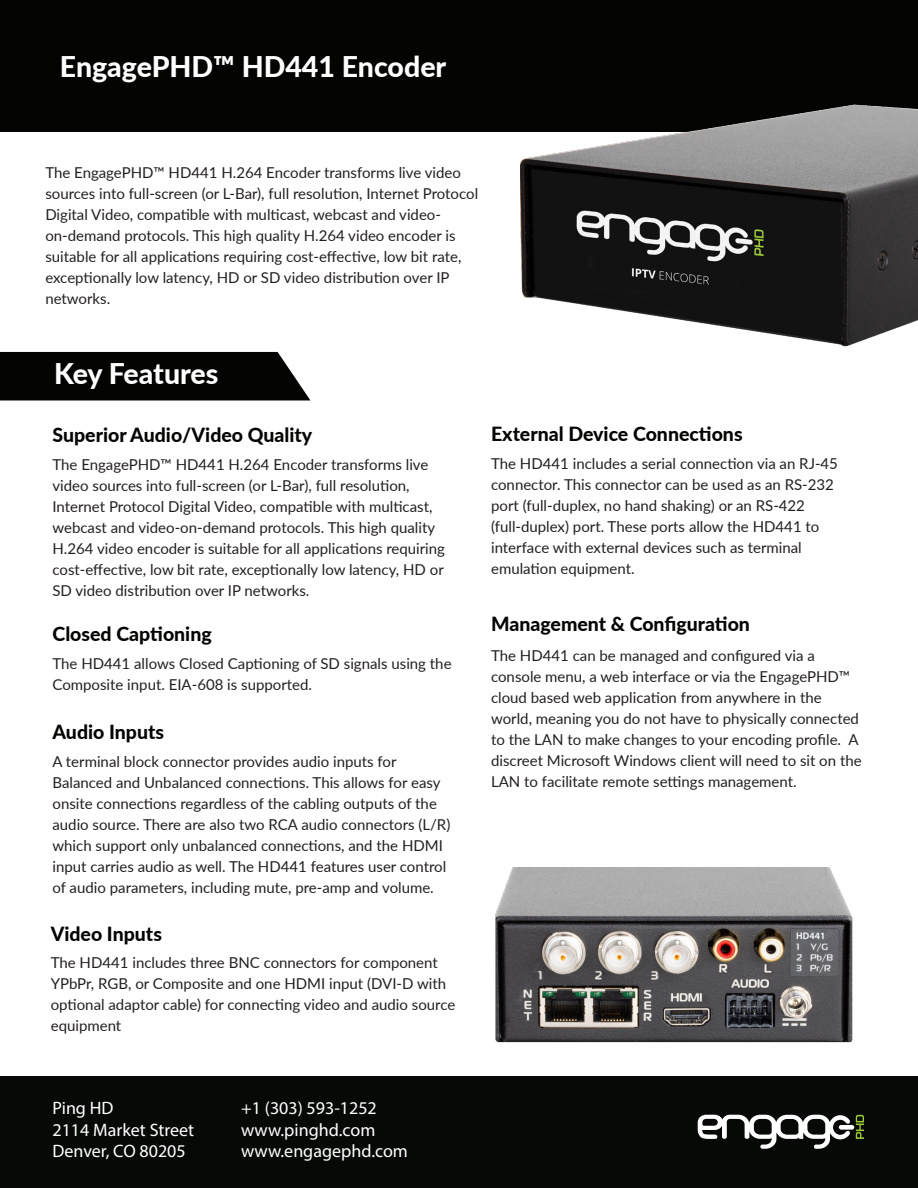
<style>
.page{position:relative;width:918px;height:1188px;background:#fff}
.page>*{position:absolute;margin:0;border:0;box-sizing:border-box;transform-origin:0 0}
.t1{font:800 28.5px "Lato";color:#fff}
.t2{font:800 19.5px "Lato";color:#040503}
.t3{font:18px "Myriad Pro";color:#fff}
.t4{font:15px/21px "Lato";color:#231f20}
</style>
<div class="page">
<div style="left:0;top:0;width:918px;height:132px;background:#040503"></div>
<div style="left:0;top:1077px;width:918px;height:111px;background:#070907"></div>
<div style="left:0;top:352px;width:310px;height:48px;background:#040503"></div>
<img style="left:521px;top:104px;width:397px;height:243px">
<img style="left:495px;top:867px;width:358px;height:176px">
<svg style="left:856px;top:1115px;width:8px;height:24px"></svg>
<svg style="left:698px;top:1115px;width:152px;height:34px"></svg>
<div style="left:839px;top:1125px;width:15px;height:5px;background:#fff;border-radius:2px"></div>
<p class="t1" style="left:60px;top:45px;width:388px">EngagePHD™ HD441 Encoder</p>
<p class="t4" style="left:45px;top:161px;width:434px">The EngagePHD™ HD441 H.264 Encoder transforms live video sources into full-screen (or L-Bar), full resolution, Internet Protocol Digital Video, compatible with multicast, webcast and video&shy;on-demand protocols. This high quality H.264 video encoder is suitable for all applications requiring cost-effective, low bit rate, exceptionally low latency, HD or SD video distribution over IP networks.</p>
<p class="t1" style="left:54px;top:353px;width:166px">Key Features</p>
<p class="t2" style="left:52px;top:421px;width:261px">Superior Audio/Video Quality</p>
<p class="t4" style="left:52px;top:453px;width:394px">The EngagePHD™ HD441 H.264 Encoder transforms live video sources into full-screen (or L-Bar), full resolution, Internet Protocol Digital Video, compatible with multicast, webcast and video-on-demand protocols. This high quality H.264 video encoder is suitable for all applications requiring cost-effective, low bit rate, exceptionally low latency, HD or SD video distribution over IP networks.</p>
<p class="t2" style="left:52px;top:620px;width:161px">Closed Captioning</p>
<p class="t4" style="left:52px;top:653px;width:401px">The HD441 allows Closed Captioning of SD signals using the<br>Composite input. EIA-608 is supported.</p>
<p class="t2" style="left:52px;top:717px;width:113px">Audio Inputs</p>
<p class="t4" style="left:52px;top:750px;width:399px">A terminal block connector provides audio inputs for Balanced and Unbalanced connections. This allows for easy onsite connections regardless of the cabling outputs of the audio source. There are also two RCA audio connectors (L/R) which support only unbalanced connections, and the HDMI input carries audio as well. The HD441 features user control of audio parameters, including mute, pre-amp and volume.</p>
<p class="t2" style="left:51px;top:920px;width:113px">Video Inputs</p>
<p class="t4" style="left:51px;top:951px;width:406px">The HD441 includes three BNC connectors for component YPbPr, RGB, or Composite and one HDMI input (DVI-D with optional adaptor cable) for connecting video and audio source equipment</p>
<p class="t2" style="left:491px;top:420px;width:253px">External Device Connections</p>
<p class="t4" style="left:491px;top:452px;width:348px">The HD441 includes a serial connection via an RJ-45 connector. This connector can be used as an RS-232 port (full-duplex, no hand shaking) or an RS-422 (full-duplex) port. These ports allow the HD441 to interface with external devices such as terminal emulation equipment.</p>
<p class="t2" style="left:491px;top:610px;width:260px">Management &amp; Configuration</p>
<p class="t4" style="left:491px;top:644px;width:372px">The HD441 can be managed and configured via a console menu, a web interface or via the EngagePHD™ cloud based web application from anywhere in the world, meaning you do not have to physically connected to the LAN to make changes to your encoding profile. A discreet Microsoft Windows client will need to sit on the LAN to facilitate remote settings management.</p>
<p class="t3" style="left:52px;top:1097px;width:63px">Ping HD</p>
<p class="t3" style="left:52px;top:1118px;width:143px">2114 Market Street</p>
<p class="t3" style="left:52px;top:1140px;width:135px">Denver, CO 80205</p>
<p class="t3" style="left:241px;top:1097px;width:137px">+1 (303) 593-1252</p>
<p class="t3" style="left:241px;top:1118px;width:136px">www.pinghd.com</p>
<p class="t3" style="left:241px;top:1140px;width:168px">www.engagephd.com</p>
</div>
